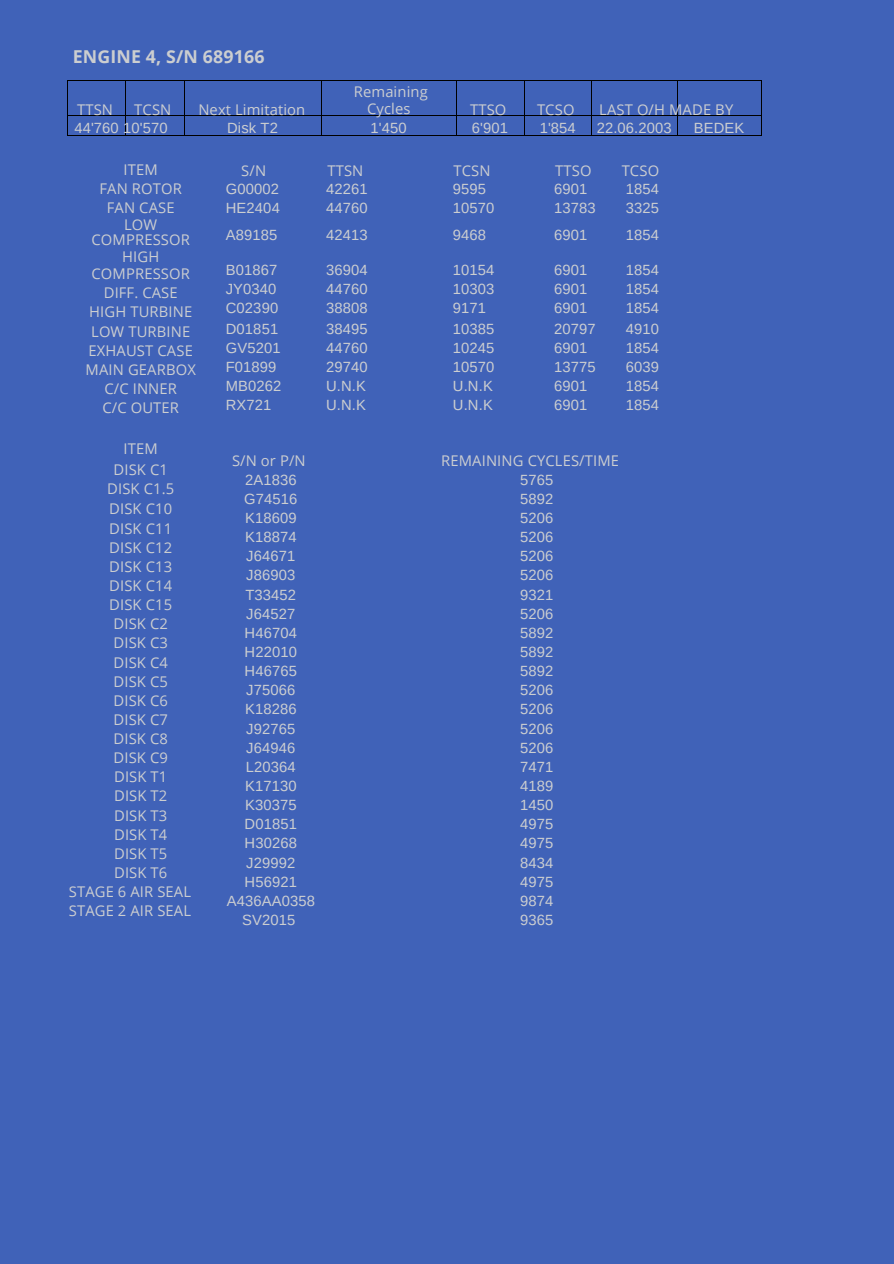
<style>
.page{position:relative;width:894px;height:1264px;background:#fff}
.page>*{position:absolute;margin:0;border:0;box-sizing:border-box;transform-origin:0 0}
.t1{font:700 17.7px "Open Sans";letter-spacing:.01em;color:#ccced0}
.t2{font:14.7px/19.2px "Arimo";letter-spacing:.01em;color:#ccced0}
.t3{font:14.7px/19.2px "Open Sans";letter-spacing:.01em;color:#ccced0;text-align:center}
</style>
<div class="page">
<div style="left:0;top:0;width:893px;height:1263px;background:#4062b8"></div>
<hr style="left:69px;top:80px;width:56px;height:1px;background:#000">
<hr style="left:127px;top:80px;width:57px;height:1px;background:#000">
<hr style="left:185px;top:80px;width:136px;height:1px;background:#000">
<hr style="left:322px;top:80px;width:134px;height:1px;background:#000">
<hr style="left:457px;top:80px;width:67px;height:1px;background:#000">
<hr style="left:525px;top:80px;width:66px;height:1px;background:#000">
<hr style="left:592px;top:80px;width:84px;height:1px;background:#000">
<hr style="left:678px;top:80px;width:82px;height:1px;background:#000">
<hr style="left:67px;top:81px;width:1px;height:34px;background:#000">
<hr style="left:125px;top:81px;width:1px;height:34px;background:#000">
<hr style="left:184px;top:81px;width:1px;height:34px;background:#000">
<hr style="left:321px;top:81px;width:1px;height:34px;background:#000">
<hr style="left:456px;top:81px;width:1px;height:34px;background:#000">
<hr style="left:524px;top:81px;width:1px;height:34px;background:#000">
<hr style="left:591px;top:81px;width:1px;height:34px;background:#000">
<hr style="left:676px;top:81px;width:1px;height:34px;background:#000">
<hr style="left:760px;top:81px;width:1px;height:34px;background:#000">
<hr style="left:68px;top:115px;width:57px;height:1px;background:#000">
<hr style="left:126px;top:115px;width:58px;height:1px;background:#000">
<hr style="left:184px;top:115px;width:137px;height:1px;background:#000">
<hr style="left:322px;top:115px;width:134px;height:1px;background:#000">
<hr style="left:457px;top:115px;width:67px;height:1px;background:#000">
<hr style="left:524px;top:115px;width:67px;height:1px;background:#000">
<hr style="left:592px;top:115px;width:84px;height:1px;background:#000">
<hr style="left:677px;top:115px;width:83px;height:1px;background:#000">
<svg style="left:67px;top:115px;width:1px;height:21px"></svg>
<hr style="left:68px;top:135px;width:57px;height:1px;background:#000">
<svg style="left:125px;top:115px;width:1px;height:21px"></svg>
<hr style="left:126px;top:135px;width:58px;height:1px;background:#000">
<svg style="left:184px;top:116px;width:1px;height:19px"></svg>
<hr style="left:184px;top:135px;width:137px;height:1px;background:#000">
<svg style="left:321px;top:115px;width:1px;height:21px"></svg>
<hr style="left:322px;top:135px;width:134px;height:1px;background:#000">
<svg style="left:456px;top:115px;width:1px;height:21px"></svg>
<hr style="left:457px;top:135px;width:67px;height:1px;background:#000">
<svg style="left:524px;top:116px;width:1px;height:19px"></svg>
<hr style="left:524px;top:135px;width:67px;height:1px;background:#000">
<svg style="left:591px;top:115px;width:1px;height:21px"></svg>
<hr style="left:592px;top:135px;width:84px;height:1px;background:#000">
<hr style="left:677px;top:135px;width:83px;height:1px;background:#000">
<p class="t1" style="left:73px;top:44px;width:193px">ENGINE 4, S/N 689166</p>
<h1 class="t3" style="left:77px;top:99px;width:37px">TTSN</h1>
<p class="t3" style="left:134px;top:99px;width:39px">TCSN</p>
<h2 class="t3" style="left:198px;top:99px;width:108px">Next Limitation</h2>
<h2 class="t3" style="left:354px;top:83px;width:75px;line-height:16.8px">Remaining<br>Cycles</h2>
<p class="t3" style="left:470px;top:99px;width:38px">TTSO</p>
<p class="t3" style="left:537px;top:99px;width:39px">TCSO</p>
<h2 class="t3" style="left:599px;top:99px;width:135px">LAST O/H MADE BY</h2>
<h2 class="t2" style="left:74px;top:118px;width:95px">44'760 10'570</h2>
<h2 class="t2" style="left:227px;top:118px;width:52px">Disk T2</h2>
<p class="t2" style="left:370px;top:118px;width:38px">1'450</p>
<p class="t2" style="left:472px;top:118px;width:38px">6'901</p>
<p class="t2" style="left:539px;top:118px;width:38px">1'854</p>
<p class="t2" style="left:596px;top:118px;width:76px">22.06.2003</p>
<p class="t2" style="left:693px;top:118px;width:52px">BEDEK</p>
<h2 class="t3" style="left:99px;top:159px;width:84px">ITEM<br>FAN ROTOR<br>FAN CASE</h2>
<h2 class="t3" style="left:91px;top:216px;width:100px;line-height:16.5px">LOW<br>COMPRESSOR<br>HIGH<br>COMPRESSOR</h2>
<h2 class="t3" style="left:89px;top:283px;width:104px">DIFF. CASE<br>HIGH TURBINE</h2>
<h2 class="t3" style="left:85px;top:321px;width:112px">LOW TURBINE<br>EXHAUST CASE<br>MAIN GEARBOX<br>C/C INNER<br>C/C OUTER</h2>
<h2 class="t3" style="left:114px;top:437px;width:56px;line-height:21.3px">ITEM<br>DISK C1</h2>
<h2 class="t3" style="left:107px;top:478px;width:68px;line-height:19.6px;text-align:left">DISK C1.5<br>DISK C10<br>DISK C11</h2>
<p class="t3" style="left:109px;top:537px;width:64px">DISK C12<br>DISK C13<br>DISK C14<br>DISK C15<br>DISK C2<br>DISK C3<br>DISK C4<br>DISK C5<br>DISK C6<br>DISK C7<br>DISK C8<br>DISK C9<br>DISK T1<br>DISK T2</p>
<p class="t3" style="left:114px;top:805px;width:55px">DISK T3</p>
<p class="t3" style="left:114px;top:824px;width:55px">DISK T4</p>
<p class="t3" style="left:114px;top:843px;width:55px">DISK T5</p>
<p class="t3" style="left:114px;top:862px;width:55px">DISK T6</p>
<p class="t3" style="left:69px;top:881px;width:124px">STAGE 6 AIR SEAL</p>
<p class="t3" style="left:69px;top:901px;width:124px">STAGE 2 AIR SEAL</p>
<p class="t3" style="left:241px;top:160px;width:26px">S/N</p>
<h2 class="t2" style="left:226px;top:179px;width:56px">G00002<br>HE2404</h2>
<h2 class="t2" style="left:226px;top:226px;width:53px">A89185</h2>
<h2 class="t2" style="left:226px;top:260px;width:56px">B01867<br>JY0340<br>C02390<br>D01851<br>GV5201</h2>
<h2 class="t2" style="left:226px;top:357px;width:57px">F01899<br>MB0262<br>RX721</h2>
<p class="t3" style="left:327px;top:160px;width:37px">TTSN</p>
<h2 class="t2" style="left:326px;top:179px;width:43px">42261<br>44760</h2>
<h2 class="t2" style="left:326px;top:226px;width:43px">42413</h2>
<h2 class="t2" style="left:326px;top:260px;width:43px;text-align:justify">36904<br>44760<br>38808<br>38495<br>44760</h2>
<h2 class="t2" style="left:326px;top:357px;width:43px;text-align:justify">29740<br>U.N.K U.N.K</h2>
<p class="t3" style="left:232px;top:451px;width:75px">S/N or P/N</p>
<h2 class="t2" style="left:227px;top:470px;width:90px;text-align:center">2A1836<br>G74516<br>K18609<br>K18874<br>J64671<br>J86903<br>T33452<br>J64527<br>H46704<br>H22010<br>H46765<br>J75066<br>K18286<br>J92765<br>J64946<br>L20364<br>K17130<br>K30375<br>D01851<br>H30268<br>J29992<br>H56921<br>A436AA0358<br>SV2015</h2>
<h2 class="t3" style="left:453px;top:160px;width:39px">TCSN</h2>
<p class="t2" style="left:453px;top:179px;width:43px">9595<br>10570</p>
<p class="t2" style="left:453px;top:226px;width:35px">9468</p>
<p class="t2" style="left:453px;top:260px;width:43px">10154<br>10303<br>9171<br>10385<br>10245</p>
<p class="t2" style="left:453px;top:357px;width:43px;text-align:justify">10570<br>U.N.K U.N.K</p>
<h2 class="t3" style="left:555px;top:160px;width:38px">TTSO</h2>
<p class="t2" style="left:554px;top:179px;width:43px">6901<br>13783</p>
<p class="t2" style="left:554px;top:226px;width:35px">6901</p>
<p class="t2" style="left:554px;top:260px;width:35px">6901</p>
<p class="t2" style="left:554px;top:280px;width:35px">6901</p>
<p class="t2" style="left:554px;top:299px;width:35px">6901</p>
<p class="t2" style="left:554px;top:319px;width:43px">20797</p>
<p class="t2" style="left:554px;top:338px;width:35px">6901</p>
<p class="t2" style="left:554px;top:357px;width:43px">13775</p>
<p class="t2" style="left:554px;top:376px;width:35px">6901</p>
<p class="t2" style="left:554px;top:395px;width:35px">6901</p>
<h2 class="t3" style="left:621px;top:160px;width:39px">TCSO</h2>
<p class="t2" style="left:625px;top:179px;width:35px">1854<br>3325</p>
<p class="t2" style="left:625px;top:226px;width:35px">1854</p>
<p class="t2" style="left:625px;top:260px;width:35px">1854</p>
<p class="t2" style="left:625px;top:280px;width:35px">1854</p>
<p class="t2" style="left:625px;top:299px;width:35px">1854</p>
<h2 class="t2" style="left:625px;top:319px;width:35px">4910</h2>
<h2 class="t2" style="left:625px;top:338px;width:35px">1854</h2>
<p class="t2" style="left:625px;top:357px;width:35px;text-align:justify">6039<br>1854<br>1854</p>
<h2 class="t3" style="left:441px;top:451px;width:179px">REMAINING CYCLES/TIME</h2>
<p class="t2" style="left:520px;top:470px;width:35px;text-align:justify">5765<br>5892<br>5206<br>5206<br>5206<br>5206<br>9321<br>5206<br>5892<br>5892<br>5892<br>5206<br>5206<br>5206<br>5206<br>7471<br>4189<br>1450<br>4975<br>4975<br>8434<br>4975<br>9874<br>9365</p>
</div>
